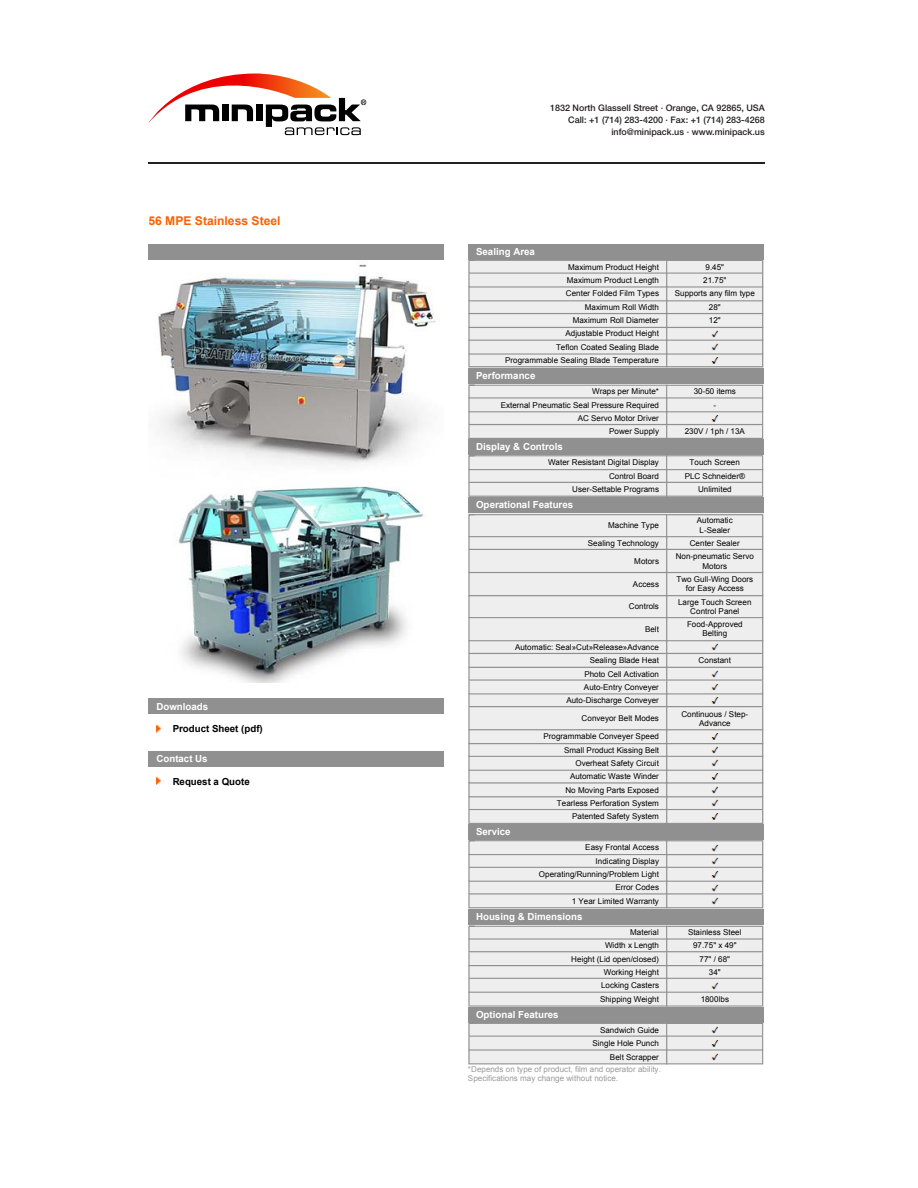
<style>
.page{position:relative;width:918px;height:1188px;background:#fff}
.page>*{position:absolute;margin:0;border:0;box-sizing:border-box;transform-origin:0 0}
.t1{font:700 12.15px "Arial";color:#fb6100}
.t2{font:700 11.25px "Arial";color:#272f38}
.t3{font:700 9.75px "Arial";color:#fff}
.t4{font:700 9.75px "Arial";color:#000}
.t5{font:500 9px/12px "Helvetica Neue LT Std";color:#231f20;text-align:right}
.t6{font:8.1px/13.4px "Arial";letter-spacing:.005em;color:#000;text-align:right}
.t7{font:8.1px/9.3px "Arial";letter-spacing:.005em;color:#9a9a9a}
</style>
<div class="page">
<hr style="left:148px;top:163px;width:617px;height:1px;background:#231f20">
<svg style="left:148px;top:73px;width:218px;height:62px"></svg>
<div style="left:148px;top:244px;width:296px;height:15px;background:#909090"></div>
<div style="left:148px;top:699px;width:296px;height:15px;background:#909090"></div>
<div style="left:148px;top:751px;width:296px;height:15px;background:#909090"></div>
<div style="left:468px;top:244px;width:295px;height:15px;background:#909090"></div>
<div style="left:468px;top:368px;width:295px;height:16px;background:#909090"></div>
<div style="left:468px;top:440px;width:295px;height:15px;background:#909090"></div>
<div style="left:468px;top:497px;width:295px;height:16px;background:#909090"></div>
<div style="left:468px;top:825px;width:295px;height:15px;background:#909090"></div>
<div style="left:468px;top:909px;width:295px;height:15px;background:#909090"></div>
<div style="left:468px;top:1007px;width:295px;height:15px;background:#909090"></div>
<img style="left:157px;top:264px;width:279px;height:418px">
<img style="left:156px;top:725px;width:6px;height:8px">
<img style="left:156px;top:777px;width:6px;height:8px">
<svg style="left:468px;top:259px;width:295px;height:108px;background:#e3e3e3"></svg>
<svg style="left:468px;top:384px;width:295px;height:55px;background:#e3e3e3"></svg>
<svg style="left:468px;top:455px;width:295px;height:42px;background:#e2e2e2"></svg>
<svg style="left:468px;top:514px;width:295px;height:310px;background:#e5e5e5"></svg>
<svg style="left:468px;top:840px;width:295px;height:68px;background:#e3e3e3"></svg>
<svg style="left:468px;top:925px;width:295px;height:82px;background:#e3e3e3"></svg>
<svg style="left:468px;top:1022px;width:295px;height:42px;background:#e1e1e1"></svg>
<h1 class="t1" style="left:148px;top:212px;width:134px">56 MPE Stainless Steel</h1>
<p class="t3" style="left:156px;top:699px;width:53px">Downloads</p>
<p class="t4" style="left:173px;top:722px;width:92px">Product Sheet (pdf)</p>
<p class="t3" style="left:156px;top:752px;width:53px">Contact Us</p>
<p class="t4" style="left:173px;top:775px;width:79px">Request a Quote</p>
<p class="t5" style="left:550px;top:102px;width:216px">1832 North Glassell Street · Orange, CA 92865, USA<br>Call: +1 (714) 283-4200 · Fax: +1 (714) 283-4268 info@minipack.us · www.minipack.us</p>
<h2 class="t2" style="left:591px;top:104px;width:174px">Packaging Machines &amp; Systems</h2>
<p class="t3" style="left:476px;top:244px;width:60px">Sealing Area</p>
<p class="t6" style="left:568px;top:260px;width:92px">Maximum Product Height</p>
<p class="t6" style="left:706px;top:260px;width:20px">9.45"</p>
<p class="t6" style="left:567px;top:274px;width:94px">Maximum Product Length</p>
<p class="t6" style="left:703px;top:274px;width:25px">21.75"</p>
<p class="t6" style="left:566px;top:287px;width:95px">Center Folded Film Types</p>
<p class="t6" style="left:675px;top:287px;width:82px">Supports any film type</p>
<p class="t6" style="left:585px;top:300px;width:76px">Maximum Roll Width</p>
<p class="t6" style="left:709px;top:300px;width:13px">28"</p>
<p class="t6" style="left:573px;top:314px;width:88px">Maximum Roll Diameter</p>
<p class="t6" style="left:709px;top:314px;width:13px">12"</p>
<p class="t6" style="left:505px;top:327px;width:155px">Adjustable Product Height<br>Teflon Coated Sealing Blade<br>Programmable Sealing Blade Temperature</p>
<p class="t3" style="left:476px;top:369px;width:61px">Performance</p>
<p class="t6" style="left:592px;top:385px;width:68px">Wraps per Minute*</p>
<p class="t6" style="left:694px;top:385px;width:44px">30-50 items</p>
<p class="t6" style="left:501px;top:398px;width:160px">External Pneumatic Seal Pressure Required</p>
<p class="t6" style="left:714px;top:398px;width:4px">-</p>
<p class="t6" style="left:578px;top:411px;width:83px">AC Servo Motor Driver<br>Power Supply</p>
<p class="t6" style="left:685px;top:425px;width:62px">230V / 1ph / 13A</p>
<p class="t3" style="left:476px;top:440px;width:88px">Display &amp; Controls</p>
<p class="t6" style="left:548px;top:456px;width:113px">Water Resistant Digital Display</p>
<p class="t6" style="left:690px;top:456px;width:52px">Touch Screen</p>
<p class="t6" style="left:609px;top:469px;width:51px">Control Board</p>
<p class="t6" style="left:685px;top:469px;width:62px">PLC Schneider®</p>
<p class="t6" style="left:572px;top:483px;width:88px">User-Settable Programs</p>
<p class="t6" style="left:698px;top:483px;width:35px">Unlimited</p>
<p class="t3" style="left:476px;top:498px;width:99px">Operational Features</p>
<p class="t6" style="left:608px;top:518px;width:52px">Machine Type</p>
<p class="t6" style="left:697px;top:516px;width:37px;line-height:9.3px;text-align:center">Automatic<br>L-Sealer</p>
<p class="t6" style="left:588px;top:536px;width:73px">Sealing Technology</p>
<p class="t6" style="left:690px;top:536px;width:51px">Center Sealer</p>
<p class="t6" style="left:634px;top:554px;width:26px">Motors</p>
<p class="t6" style="left:676px;top:552px;width:80px;line-height:9.3px;text-align:center">Non-pneumatic Servo<br>Motors</p>
<p class="t6" style="left:633px;top:577px;width:28px">Access</p>
<p class="t6" style="left:676px;top:574px;width:78px;line-height:9.3px;text-align:center">Two Gull-Wing Doors for Easy Access</p>
<p class="t6" style="left:629px;top:600px;width:32px">Controls</p>
<p class="t6" style="left:678px;top:597px;width:75px;line-height:9.3px;text-align:center">Large Touch Screen<br>Control Panel</p>
<p class="t6" style="left:645px;top:622px;width:15px">Belt</p>
<p class="t6" style="left:687px;top:620px;width:57px;line-height:9.3px;text-align:center">Food-Approved<br>Belting</p>
<p class="t6" style="left:515px;top:640px;width:145px">Automatic: Seal»Cut»Release»Advance<br>Sealing Blade Heat</p>
<p class="t6" style="left:699px;top:654px;width:34px">Constant</p>
<p class="t3" style="left:476px;top:825px;width:36px">Service</p>
<p class="t6" style="left:566px;top:667px;width:94px">Photo Cell Activation<br>Auto-Entry Conveyer<br>Auto-Discharge Conveyer</p>
<p class="t6" style="left:582px;top:712px;width:79px">Conveyor Belt Modes</p>
<p class="t6" style="left:681px;top:709px;width:68px;line-height:9.3px;text-align:center">Continuous / Step-<br>Advance</p>
<p class="t6" style="left:543px;top:730px;width:117px">Programmable Conveyer Speed<br>Small Product Kissing Belt<br>Overheat Safety Circuit<br>Automatic Waste Winder<br>No Moving Parts Exposed<br>Tearless Perforation System<br>Patented Safety System</p>
<p class="t6" style="left:539px;top:841px;width:122px">Easy Frontal Access<br>Indicating Display<br>Operating/Running/Problem Light<br>Error Codes<br>1 Year Limited Warranty</p>
<p class="t3" style="left:476px;top:910px;width:108px">Housing &amp; Dimensions</p>
<p class="t6" style="left:630px;top:925px;width:30px">Material</p>
<p class="t6" style="left:688px;top:925px;width:55px">Stainless Steel</p>
<p class="t6" style="left:605px;top:939px;width:55px">Width x Length</p>
<p class="t6" style="left:693px;top:939px;width:45px">97.75" x 49"</p>
<p class="t6" style="left:571px;top:952px;width:89px">Height (Lid open/closed)</p>
<p class="t6" style="left:700px;top:952px;width:32px">77" / 68"</p>
<p class="t6" style="left:604px;top:965px;width:57px">Working Height</p>
<p class="t6" style="left:709px;top:965px;width:13px">34"</p>
<p class="t6" style="left:600px;top:979px;width:60px;text-align:left">Locking Casters<br>Shipping Weight</p>
<p class="t6" style="left:701px;top:992px;width:30px">1800lbs</p>
<p class="t3" style="left:476px;top:1007px;width:84px">Optional Features</p>
<p class="t6" style="left:592px;top:1023px;width:68px">Sandwich Guide<br>Single Hole Punch<br>Belt Scrapper</p>
<p class="t7" style="left:468px;top:1064px;width:194px">*Depends on type of product, film and operator ability.<br>Specifications may change without notice.</p>
</div>
